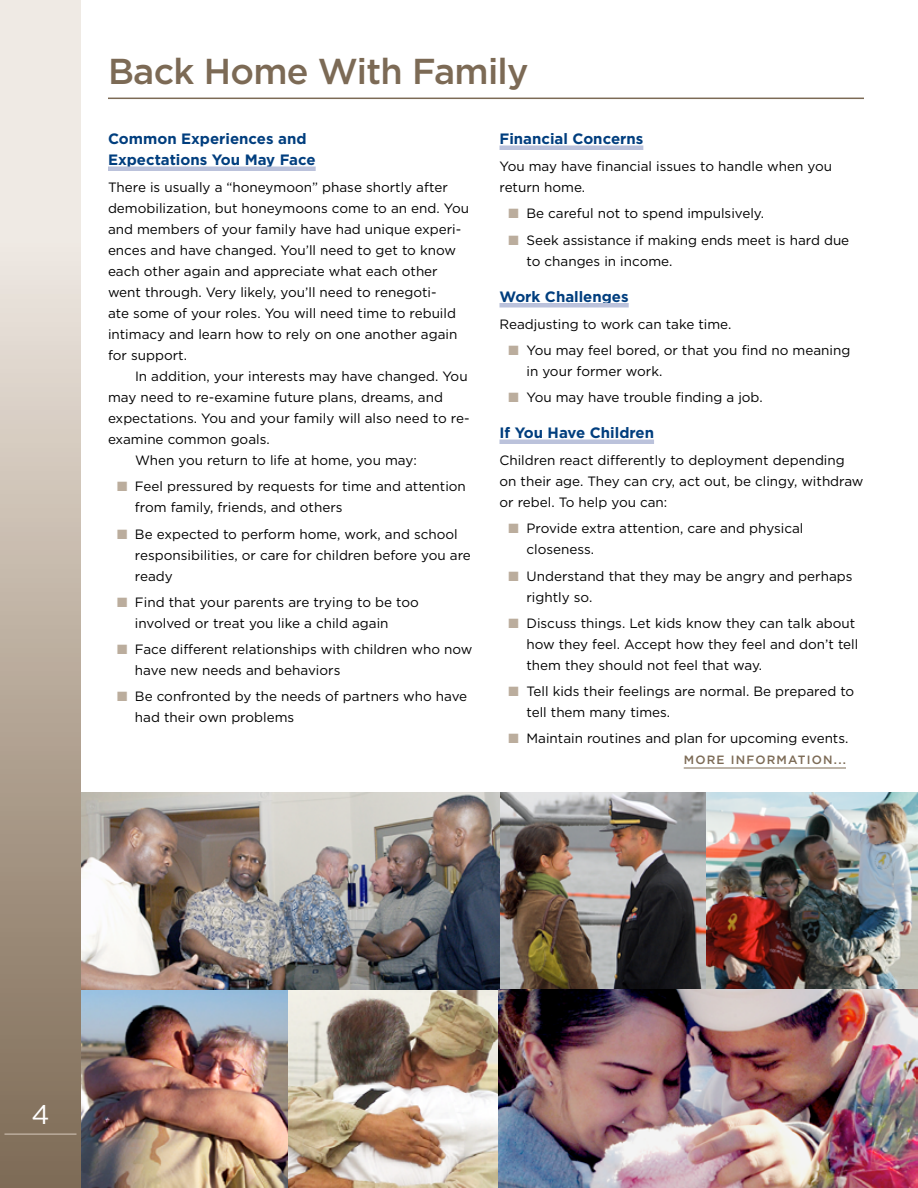
<style>
.page{position:relative;width:918px;height:1188px;background:#fff}
.page>*{position:absolute;margin:0;border:0;box-sizing:border-box;transform-origin:0 0}
._03_Hed{font:500 36px "Gotham";letter-spacing:-.02em;color:#7c6a55}
.t1{font:27px "Gotham";color:#fff}
._02_Subhed{font:700 15px/21px "Gotham";color:#003e7e}
._01a_Text-Bullets{font:13.5px/21px "Gotham";color:#000}
._01-Text_no_indent{font:13.5px/21px "Gotham";color:#000}
._01-Text{font:13.5px/21px "Gotham";color:#000}
.t2{font:500 12px "Gotham";letter-spacing:.1em;color:#7c6a55}
.s1{color:#bbad9d}
</style>
<div class="page">
<img style="left:81px;top:792px;width:625px;height:198px">
<img style="left:706px;top:792px;width:212px;height:198px">
<div style="left:108px;top:166px;width:208px;height:5px;background:#bbc2db"></div>
<hr style="left:500px;top:146px;width:143px;height:4px;background:#bbc2db">
<div style="left:500px;top:303px;width:129px;height:5px;background:#bbc2db"></div>
<hr style="left:500px;top:440px;width:154px;height:4px;background:#bbc2db">
<hr style="left:684px;top:768px;width:162px;height:1px;background:#7c6a55">
<hr style="left:108px;top:98px;width:756px;height:1px;background:#7c6a55">
<img style="left:81px;top:990px;width:207px;height:198px">
<img style="left:288px;top:990px;width:630px;height:198px">
<svg style="left:0;top:0;width:81px;height:1188px"></svg>
<hr style="left:4px;top:1133px;width:72px;height:2px;background:#bbad9d">
<p class="_03_Hed" style="left:108px;top:51px;width:422px">Back Home With Family</p>
<p class="_02_Subhed" style="left:108px;top:128px;width:209px">Common Experiences and<br>Expectations You May Face</p>
<p class="_01-Text_no_indent" style="left:108px;top:176px;width:363px">There is usually a “honeymoon” phase shortly after demobilization, but honeymoons come to an end. You and members of your family have had unique experi&shy;ences and have changed. You’ll need to get to know each other again and appreciate what each other went through. Very likely, you’ll need to renegoti-<br>ate some of your roles. You will need time to rebuild intimacy and learn how to rely on one another again for support.</p>
<p class="_01-Text" style="left:108px;top:366px;width:363px;text-indent:27px">In addition, your interests may have changed. You may need to re-examine future plans, dreams, and expectations. You and your family will also need to re&shy;examine common goals.</p>
<p class="_01-Text" style="left:135px;top:450px;width:283px">When you return to life at home, you may:</p>
<p class="_01a_Text-Bullets" style="left:135px;top:476px;width:332px;text-indent:-18px"><span class="s1">■</span> Feel pressured by requests for time and attention from family, friends, and others</p>
<p class="_01a_Text-Bullets" style="left:135px;top:523px;width:337px;text-indent:-18px"><span class="s1">■</span> Be expected to perform home, work, and school responsibilities, or care for children before you are ready</p>
<p class="_01a_Text-Bullets" style="left:135px;top:591px;width:285px;text-indent:-18px"><span class="s1">■</span> Find that your parents are trying to be too involved or treat you like a child again</p>
<p class="_01a_Text-Bullets" style="left:135px;top:638px;width:339px;text-indent:-18px"><span class="s1">■</span> Face different relationships with children who now have new needs and behaviors</p>
<p class="_01a_Text-Bullets" style="left:135px;top:686px;width:334px;text-indent:-18px"><span class="s1">■</span> Be confronted by the needs of partners who have had their own problems</p>
<p class="_02_Subhed" style="left:500px;top:128px;width:145px">Financial Concerns</p>
<p class="_01-Text_no_indent" style="left:500px;top:155px;width:334px">You may have financial issues to handle when you return home.</p>
<p class="_01a_Text-Bullets" style="left:508px;top:203px;width:257px"><span class="s1">■</span> Be careful not to spend impulsively.</p>
<p class="_01a_Text-Bullets" style="left:526px;top:229px;width:324px;text-indent:-18px"><span class="s1">■</span> Seek assistance if making ends meet is hard due to changes in income.</p>
<p class="_02_Subhed" style="left:500px;top:285px;width:131px">Work Challenges</p>
<p class="_01-Text_no_indent" style="left:500px;top:313px;width:233px">Readjusting to work can take time.</p>
<p class="_01a_Text-Bullets" style="left:526px;top:339px;width:325px;text-indent:-18px"><span class="s1">■</span> You may feel bored, or that you find no meaning in your former work.</p>
<p class="_01a_Text-Bullets" style="left:508px;top:386px;width:256px"><span class="s1">■</span> You may have trouble finding a job.</p>
<p class="_02_Subhed" style="left:500px;top:422px;width:156px">If You Have Children</p>
<p class="_01-Text_no_indent" style="left:500px;top:449px;width:366px">Children react differently to deployment depending on their age. They can cry, act out, be clingy, withdraw or rebel. To help you can:</p>
<p class="_01a_Text-Bullets" style="left:526px;top:518px;width:278px;text-indent:-18px"><span class="s1">■</span> Provide extra attention, care and physical closeness.</p>
<p class="_01a_Text-Bullets" style="left:526px;top:565px;width:328px;text-indent:-18px"><span class="s1">■</span> Understand that they may be angry and perhaps rightly so.</p>
<p class="_01a_Text-Bullets" style="left:526px;top:612px;width:333px;text-indent:-18px"><span class="s1">■</span> Discuss things. Let kids know they can talk about how they feel. Accept how they feel and don’t tell them they should not feel that way.</p>
<p class="_01a_Text-Bullets" style="left:526px;top:680px;width:329px;text-indent:-18px"><span class="s1">■</span> Tell kids their feelings are normal. Be prepared to tell them many times.</p>
<p class="_01a_Text-Bullets" style="left:508px;top:728px;width:341px"><span class="s1">■</span> Maintain routines and plan for upcoming events.</p>
<p class="t2" style="left:684px;top:753px;width:164px">MORE INFORMATION...</p>
<h2 class="t1" style="left:31px;top:1100px;width:20px">4</h2>
</div>
